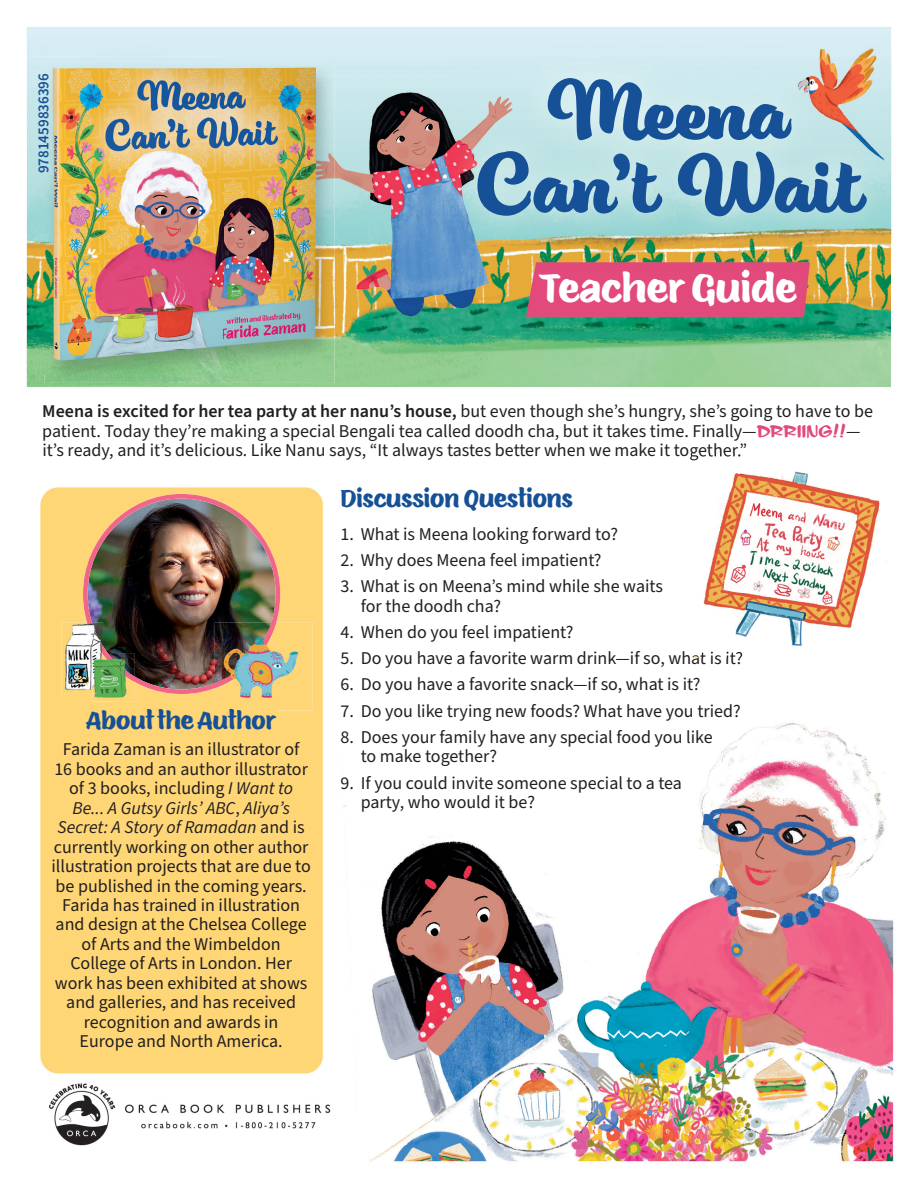
<style>
.page{position:relative;width:918px;height:1188px;background:#fff}
.page>*{position:absolute;margin:0;border:0;box-sizing:border-box;transform-origin:0 0}
.t1{font:79.35px/73.5px "Eds Market Bold Script";color:#165096;text-align:center}
.t2{font:39.3px "Eds Market";color:#fff}
.t3{font:24px "Eds Market";color:#165096}
.t4{font:18px/19.5px "Source Sans Pro";color:#231f20}
.t5{font:600 15px "Source Sans Pro";color:#165096}
.s1{font-weight:600}
.s2{font-family:"Sign Painter House Informal";font-size:19.5px;color:#e14b7b}
.s3{font-style:italic}
</style>
<div class="page">
<img style="left:26px;top:27px;width:868px;height:1135px">
<img style="left:45px;top:64px;width:290px;height:319px">
<img style="left:33px;top:56px;width:188px;height:53px">
<img style="left:221px;top:56px;width:94px;height:8px">
<img style="left:33px;top:109px;width:12px;height:265px">
<img style="left:45px;top:64px;width:270px;height:310px">
<img style="left:450px;top:52px;width:442px;height:190px">
<img style="left:215px;top:622px;width:98px;height:89px">
<img style="left:215px;top:709px;width:61px;height:2px">
<img style="left:62px;top:622px;width:21px;height:72px">
<img style="left:92px;top:694px;width:42px;height:8px">
<img style="left:83px;top:494px;width:197px;height:200px">
<img style="left:689px;top:454px;width:200px;height:203px">
<img style="left:689px;top:454px;width:57px;height:6px">
<img style="left:689px;top:579px;width:75px;height:13px">
<img style="left:689px;top:651px;width:53px;height:6px">
<p class="t5" style="left:33px;top:173px;width:102px;rotate:-90deg">9781459836396</p>
<h1 class="t1" style="left:477px;top:74px;width:387px">Meena<br>Can’t Wait</h1>
<h2 class="t2" style="left:539px;top:259px;width:259px">Teacher Guide</h2>
<p class="t4" style="left:42px;top:402px;width:832px"><span class="s1">Meena is excited for her tea party at her nanu’s house,</span> but even though sheʼs hungry, sheʼs going to have to be patient. Today theyʼre making a special Bengali tea called doodh cha, but it takes time. Finally—<span class="s2">DRRIING!!</span>— itʼs ready, and itʼs delicious. Like Nanu says, “It always tastes better when we make it together.”</p>
<h3 class="t3" style="left:341px;top:481px;width:234px">Discussion Questions</h3>
<p class="t4" style="left:341px;top:525px;width:279px">1. What is Meena looking forward to?</p>
<p class="t4" style="left:341px;top:551px;width:263px">2. Why does Meena feel impatient?</p>
<p class="t4" style="left:361px;top:577px;width:304px;text-indent:-20px">3. What is on Meenaʼs mind while she waits for the doodh cha?</p>
<p class="t4" style="left:341px;top:623px;width:235px">4. When do you feel impatient?</p>
<p class="t4" style="left:341px;top:649px;width:404px">5. Do you have a favorite warm drink—if so, what is it?</p>
<p class="t4" style="left:341px;top:675px;width:362px">6. Do you have a favorite snack—if so, what is it?</p>
<p class="t4" style="left:341px;top:702px;width:402px">7. Do you like trying new foods? What have you tried?</p>
<p class="t4" style="left:361px;top:728px;width:353px;text-indent:-20px">8. Does your family have any special food you like to make together?</p>
<p class="t4" style="left:361px;top:773px;width:323px;text-indent:-20px">9. If you could invite someone special to a tea party, who would it be?</p>
<h3 class="t3" style="left:87px;top:703px;width:191px">About the Author</h3>
<p class="t4" style="left:51px;top:740px;width:261px;text-align:center">Farida Zaman is an illustrator of<br>16 books and an author illustrator of 3 books, including <span class="s3">I Want to<br>Be... A Gutsy Girls’ ABC</span>, <span class="s3">Aliya’s<br>Secret: A Story of Ramadan</span> and is currently working on other author illustration projects that are due to be published in the coming years.<br>Farida has trained in illustration and design at the Chelsea College of Arts and the Wimbeldon<br>College of Arts in London. Her work has been exhibited at shows and galleries, and has received recognition and awards in<br>Europe and North America.</p>
</div>
